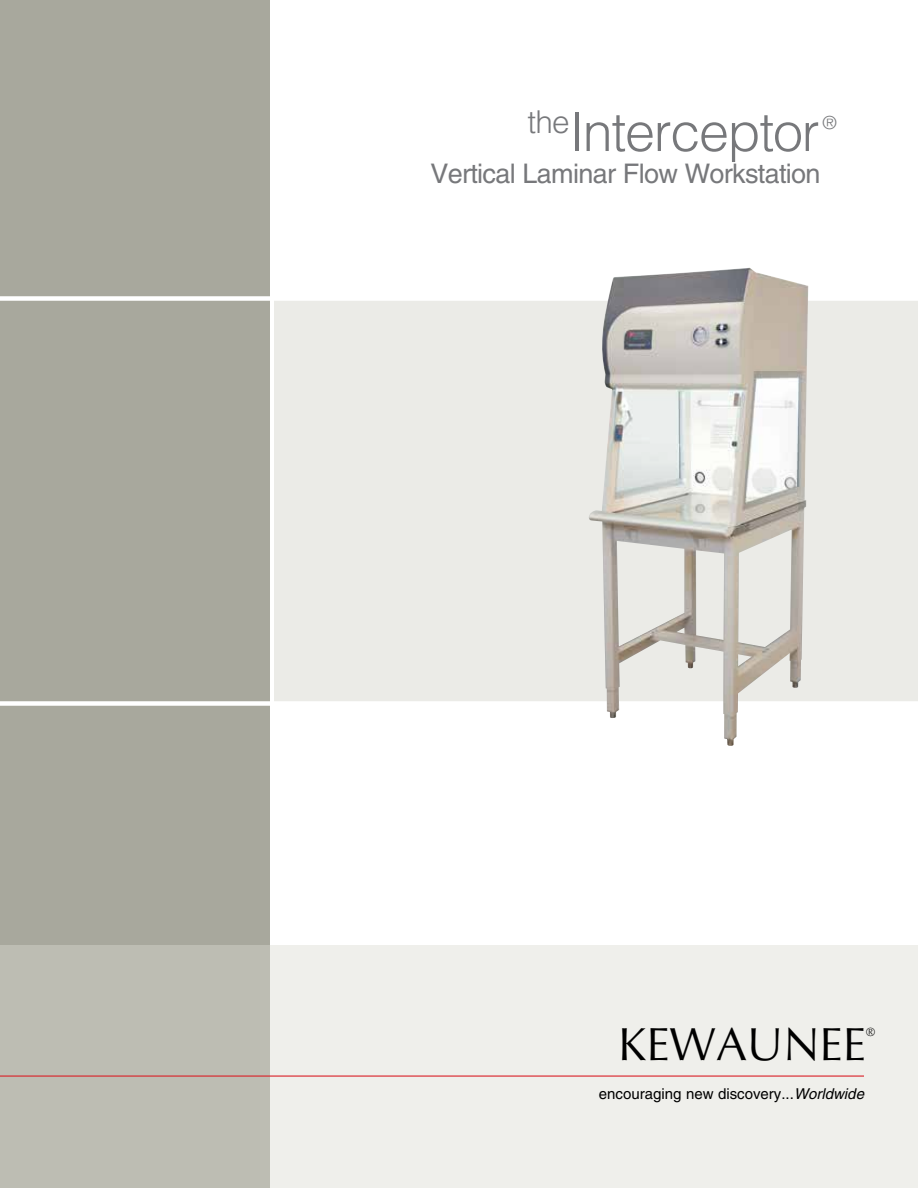
<style>
.page{position:relative;width:918px;height:1188px;background:#fff}
.page>*{position:absolute;margin:0;border:0;box-sizing:border-box;transform-origin:0 0}
.t1{font:300 54px "Helvetica";letter-spacing:-.025em;color:#77787b}
.t2{font:46.5px "Optima LT Std";color:#000}
.t3{font:27px "Helvetica";letter-spacing:-.025em;color:#77787b}
.t4{font:300 18px "Helvetica";color:#77787b}
.t5{font:15px "Helvetica";color:#000}
.t6{font:12px "Optima LT Std";color:#000}
.s1{font-style:italic}
</style>
<div class="page">
<div style="left:0;top:945px;width:270px;height:243px;background:#bdbdb3"></div>
<div style="left:0;top:0;width:270px;height:297px;background:#a8a89d"></div>
<div style="left:0;top:297px;width:270px;height:405px;background:#a8a89d"></div>
<div style="left:0;top:702px;width:270px;height:243px;background:#a8a89d"></div>
<div style="left:274px;top:297px;width:644px;height:405px;background:#ebebe7"></div>
<div style="left:270px;top:945px;width:648px;height:243px;background:#efefeb"></div>
<hr style="left:0;top:1076px;width:864px;height:1px;background:#da2128">
<div style="left:0;top:296px;width:918px;height:5px;background:#fff"></div>
<div style="left:0;top:701px;width:918px;height:5px;background:#fff"></div>
<img style="left:589px;top:268px;width:219px;height:478px">
<h1 class="t1" style="left:527px;top:98px;width:294px"><sup>the</sup>Interceptor</h1>
<p class="t4" style="left:823px;top:111px;width:16px">®</p>
<h3 class="t3" style="left:431px;top:158px;width:392px">Vertical Laminar Flow Workstation</h3>
<h2 class="t2" style="left:618px;top:1017px;width:250px">KEWAUNEE</h2>
<p class="t6" style="left:866px;top:1025px;width:10px">®</p>
<p class="t5" style="left:599px;top:1085px;width:267px">encouraging new discovery...<span class="s1">Worldwide</span></p>
</div>
